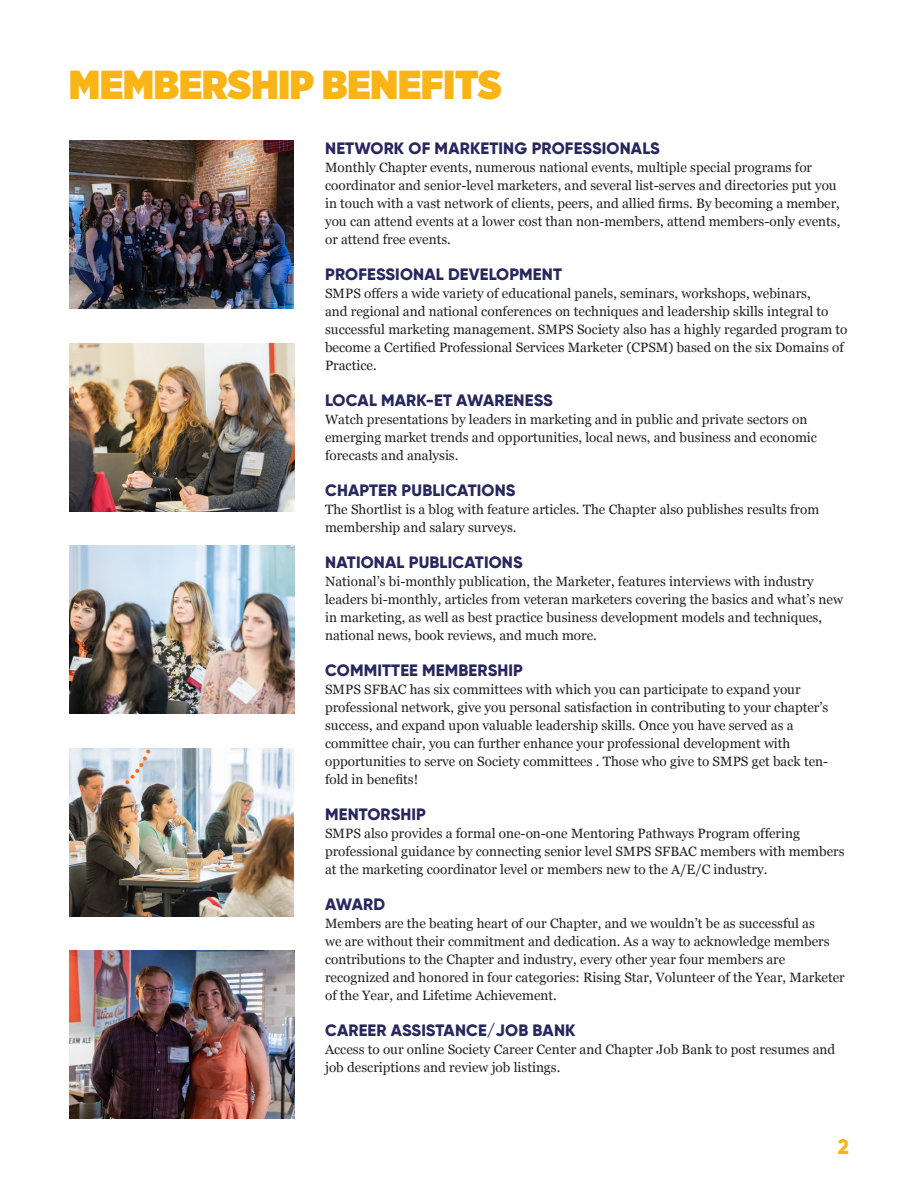
<style>
.page{position:relative;width:918px;height:1188px;background:#fff}
.page>*{position:absolute;margin:0;border:0;box-sizing:border-box;transform-origin:0 0}
.t1{font:900 40.5px "Gotham Narrow";color:#fbb416}
.t2{font:800 21px "Gilroy";color:#fbb416}
.t3{font:800 16.5px "Gilroy";letter-spacing:.01em;color:#28275e}
.t4{font:13.5px/18px "Georgia";color:#231f20}
</style>
<div class="page">
<img style="left:69px;top:141px;width:225px;height:168px">
<img style="left:69px;top:343px;width:225px;height:168px">
<img style="left:69px;top:546px;width:225px;height:168px">
<img style="left:69px;top:748px;width:225px;height:168px">
<img style="left:69px;top:951px;width:225px;height:168px">
<p class="t1" style="left:69px;top:58px;width:434px">MEMBERSHIP BENEFITS</p>
<p class="t3" style="left:325px;top:137px;width:336px">NETWORK OF MARKETING PROFESSIONALS</p>
<p class="t4" style="left:325px;top:158px;width:517px">Monthly Chapter events, numerous national events, multiple special programs for coordinator and senior-level marketers, and several list-serves and directories put you in touch with a vast network of clients, peers, and allied firms. By becoming a member, you can attend events at a lower cost than non-members, attend members-only events, or attend free events.</p>
<p class="t3" style="left:325px;top:263px;width:238px">PROFESSIONAL DEVELOPMENT</p>
<p class="t4" style="left:325px;top:284px;width:524px">SMPS offers a wide variety of educational panels, seminars, workshops, webinars,<br>and regional and national conferences on techniques and leadership skills integral to successful marketing management. SMPS Society also has a highly regarded program to become a Certified Professional Services Marketer (CPSM) based on the six Domains of Practice.</p>
<p class="t3" style="left:325px;top:389px;width:229px">LOCAL MARK-ET AWARENESS</p>
<p class="t4" style="left:325px;top:410px;width:493px">Watch presentations by leaders in marketing and in public and private sectors on emerging market trends and opportunities, local news, and business and economic forecasts and analysis.</p>
<p class="t3" style="left:325px;top:479px;width:192px">CHAPTER PUBLICATIONS</p>
<p class="t4" style="left:325px;top:500px;width:496px">The Shortlist is a blog with feature articles. The Chapter also publishes results from membership and salary surveys.</p>
<p class="t3" style="left:325px;top:551px;width:199px">NATIONAL PUBLICATIONS</p>
<p class="t4" style="left:325px;top:572px;width:519px">National’s bi-monthly publication, the Marketer, features interviews with industry leaders bi-monthly, articles from veteran marketers covering the basics and what’s new in marketing, as well as best practice business development models and techniques, national news, book reviews, and much more.</p>
<p class="t3" style="left:325px;top:659px;width:199px">COMMITTEE MEMBERSHIP</p>
<p class="t4" style="left:325px;top:680px;width:505px">SMPS SFBAC has six committees with which you can participate to expand your professional network, give you personal satisfaction in contributing to your chapter’s success, and expand upon valuable leadership skills. Once you have served as a committee chair, you can further enhance your professional development with opportunities to serve on Society committees . Those who give to SMPS get back ten&shy;fold in benefits!</p>
<p class="t3" style="left:325px;top:803px;width:102px">MENTORSHIP</p>
<p class="t4" style="left:325px;top:824px;width:521px">SMPS also provides a formal one-on-one Mentoring Pathways Program offering professional guidance by connecting senior level SMPS SFBAC members with members at the marketing coordinator level or members new to the A/E/C industry.</p>
<p class="t3" style="left:325px;top:893px;width:62px">AWARD</p>
<p class="t4" style="left:325px;top:914px;width:521px">Members are the beating heart of our Chapter, and we wouldn’t be as successful as<br>we are without their commitment and dedication. As a way to acknowledge members contributions to the Chapter and industry, every other year four members are recognized and honored in four categories: Rising Star, Volunteer of the Year, Marketer of the Year, and Lifetime Achievement.</p>
<p class="t3" style="left:325px;top:1019px;width:252px">CAREER ASSISTANCE/JOB BANK</p>
<p class="t4" style="left:325px;top:1040px;width:512px">Access to our online Society Career Center and Chapter Job Bank to post resumes and job descriptions and review job listings.</p>
<h2 class="t2" style="left:838px;top:1134px;width:13px">2</h2>
</div>
